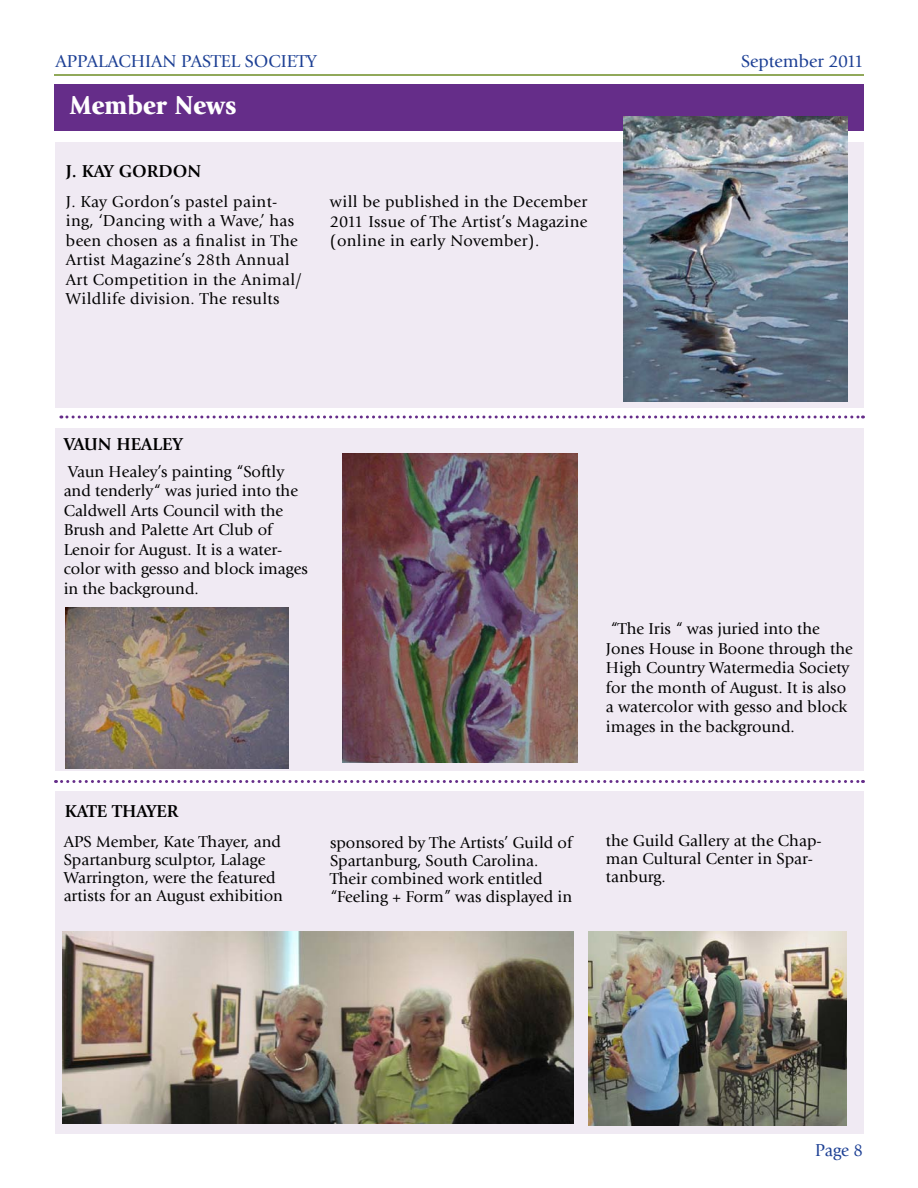
<style>
.page{position:relative;width:918px;height:1188px;background:#fff}
.page>*{position:absolute;margin:0;border:0;box-sizing:border-box;transform-origin:0 0}
.t1{font:900 27px "Giovanni";color:#fff;scale:.95 1}
.t2{font:18px "Giovanni";color:#1c3f94}
.t3{font:700 18px "Giovanni";color:#000}
.t4{font:18px "Giovanni";color:#1c3f94;scale:.95 1}
.t5{font:16.5px/19.5px "Giovanni";color:#000}
.t6{font:16.5px/19.5px "Giovanni";letter-spacing:.02em;color:#000}
</style>
<div class="page">
<div style="left:55px;top:143px;width:809px;height:991px;background:#f0eaf3"></div>
<div style="left:40px;top:771px;width:834px;height:20px;background:#fff"></div>
<div style="left:38px;top:408px;width:834px;height:20px;background:#fff"></div>
<hr style="left:54px;top:74px;width:810px;height:2px;background:#6d8d24">
<div style="left:54px;top:84px;width:810px;height:47px;background:#652d89"></div>
<svg style="left:61px;top:416px;width:803px;height:2px"></svg>
<img style="left:623px;top:117px;width:225px;height:285px">
<img style="left:63px;top:932px;width:510px;height:191px">
<img style="left:589px;top:932px;width:257px;height:193px">
<svg style="left:56px;top:780px;width:807px;height:3px"></svg>
<img style="left:342px;top:454px;width:236px;height:309px">
<img style="left:66px;top:608px;width:223px;height:161px">
<p class="t2" style="left:56px;top:51px;width:263px">APPALACHIAN PASTEL SOCIETY</p>
<p class="t2" style="left:741px;top:51px;width:124px">September 2011</p>
<h1 class="t1" style="left:70px;top:89px;width:177px">Member News</h1>
<p class="t3" style="left:66px;top:161px;width:122px">J. KAY GORDON</p>
<p class="t6" style="left:66px;top:192px;width:237px">J. Kay Gordon’s pastel paint&shy;ing, ‘Dancing with a Wave,’ has been chosen as a finalist in The<br>Artist Magazine’s 28th Annual<br>Art Competition in the Animal/<br>Wildlife division. The results</p>
<p class="t5" style="left:330px;top:192px;width:259px;text-align:justify">will be published in the December 2011 Issue of The Artist’s Magazine (online in early November).</p>
<p class="t3" style="left:64px;top:434px;width:121px">VAUN HEALEY</p>
<p class="t5" style="left:64px;top:462px;width:246px">Vaun Healey’s painting “Softly and tenderly“ was juried into the<br>Caldwell Arts Council with the<br>Brush and Palette Art Club of<br>Lenoir for August. It is a water&shy;color with gesso and block images in the background.</p>
<p class="t3" style="left:65px;top:800px;width:115px">KATE THAYER</p>
<p class="t5" style="left:64px;top:833px;width:221px;line-height:18px">APS Member, Kate Thayer, and<br>Spartanburg sculptor, Lalage<br>Warrington, were the featured artists for an August exhibition</p>
<p class="t5" style="left:330px;top:833px;width:244px;line-height:18px">sponsored by The Artists’ Guild of<br>Spartanburg, South Carolina.<br>Their combined work entitled “Feeling + Form” was displayed in</p>
<p class="t5" style="left:606px;top:619px;width:248px">“The Iris “ was juried into the<br>Jones House in Boone through the<br>High Country Watermedia Society for the month of August. It is also a watercolor with gesso and block images in the background.</p>
<p class="t5" style="left:606px;top:832px;width:217px;line-height:18px">the Guild Gallery at the Chap&shy;man Cultural Center in Spar&shy;tanburg.</p>
<p class="t4" style="left:815px;top:1140px;width:52px">Page 8</p>
</div>
